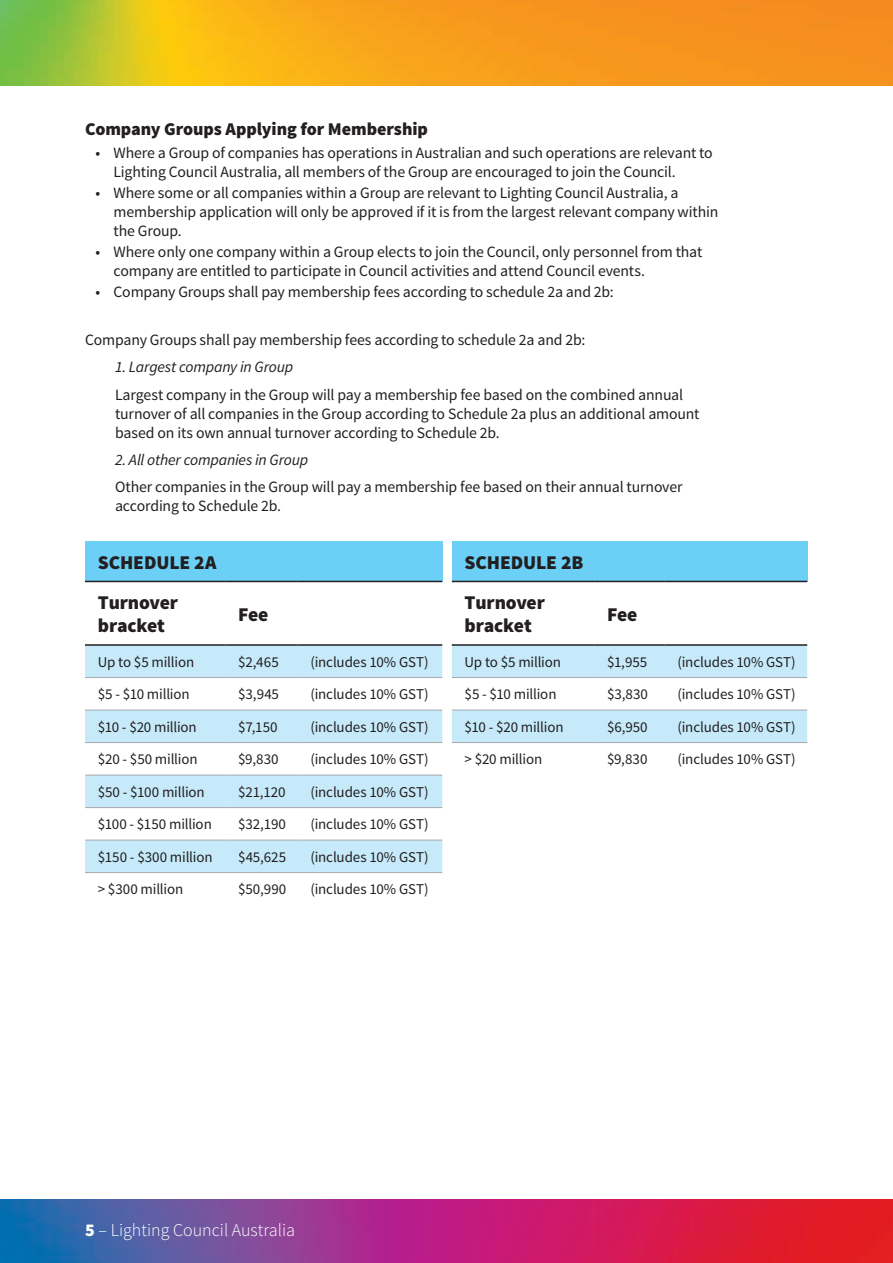
<style>
.page{position:relative;width:893px;height:1263px;background:#fff}
.page>*{position:absolute;margin:0;border:0;box-sizing:border-box;transform-origin:0 0}
.t1{font:900 19.5px/40.2px "Source Sans Pro";letter-spacing:-.005em;color:#231f20}
.t2{font:900 18px "Source Sans Pro";letter-spacing:-.005em;color:#231f20}
.t3{font:300 18px "Source Sans Pro";color:#fff}
.t4{font:15.75px/18.9px "Source Sans Pro";letter-spacing:-.01em;color:#231f20}
.t5{font:italic 15.75px "Source Sans Pro";letter-spacing:-.015em;color:#231f20}
.t6{font:15px "Source Sans Pro";letter-spacing:-.01em;color:#231f20}
.s1{font-weight:900}
</style>
<div class="page">
<img style="left:0;top:1199px;width:893px;height:64px">
<img style="left:0;top:0;width:893px;height:85px">
<div style="left:85px;top:541px;width:357px;height:40px;background:#6bcff6"></div>
<svg style="left:85px;top:646px;width:357px;height:226px;fill:#c6eafa"></svg>
<hr style="left:85px;top:581px;width:140px;height:1px;background:#231f20">
<hr style="left:225px;top:581px;width:73px;height:1px;background:#231f20">
<hr style="left:298px;top:581px;width:144px;height:1px;background:#231f20">
<hr style="left:85px;top:644px;width:140px;height:2px;background:#231f20">
<hr style="left:225px;top:644px;width:73px;height:2px;background:#231f20">
<hr style="left:298px;top:644px;width:144px;height:2px;background:#231f20">
<hr style="left:85px;top:677px;width:140px;height:1px;background:#a8a9ad">
<hr style="left:225px;top:677px;width:73px;height:1px;background:#a8a9ad">
<hr style="left:298px;top:677px;width:144px;height:1px;background:#a8a9ad">
<hr style="left:85px;top:710px;width:140px;height:1px;background:#a8a9ad">
<hr style="left:225px;top:710px;width:73px;height:1px;background:#a8a9ad">
<hr style="left:298px;top:710px;width:144px;height:1px;background:#a8a9ad">
<hr style="left:85px;top:742px;width:140px;height:1px;background:#a8a9ad">
<hr style="left:225px;top:742px;width:73px;height:1px;background:#a8a9ad">
<hr style="left:298px;top:742px;width:144px;height:1px;background:#a8a9ad">
<hr style="left:85px;top:775px;width:140px;height:1px;background:#a8a9ad">
<hr style="left:225px;top:775px;width:73px;height:1px;background:#a8a9ad">
<hr style="left:298px;top:775px;width:144px;height:1px;background:#a8a9ad">
<hr style="left:85px;top:807px;width:140px;height:1px;background:#a8a9ad">
<hr style="left:225px;top:807px;width:73px;height:1px;background:#a8a9ad">
<hr style="left:298px;top:807px;width:144px;height:1px;background:#a8a9ad">
<hr style="left:85px;top:840px;width:140px;height:1px;background:#a8a9ad">
<hr style="left:225px;top:840px;width:73px;height:1px;background:#a8a9ad">
<hr style="left:298px;top:840px;width:144px;height:1px;background:#a8a9ad">
<hr style="left:85px;top:872px;width:140px;height:1px;background:#a8a9ad">
<hr style="left:225px;top:872px;width:73px;height:1px;background:#a8a9ad">
<hr style="left:298px;top:872px;width:144px;height:1px;background:#a8a9ad">
<div style="left:452px;top:541px;width:355px;height:40px;background:#6bcff6"></div>
<svg style="left:452px;top:646px;width:355px;height:96px"></svg>
<hr style="left:452px;top:581px;width:142px;height:1px;background:#231f20">
<hr style="left:594px;top:581px;width:71px;height:1px;background:#231f20">
<hr style="left:665px;top:581px;width:142px;height:1px;background:#231f20">
<hr style="left:452px;top:644px;width:142px;height:2px;background:#231f20">
<hr style="left:594px;top:644px;width:71px;height:2px;background:#231f20">
<hr style="left:665px;top:644px;width:142px;height:2px;background:#231f20">
<hr style="left:452px;top:677px;width:142px;height:1px;background:#a8a9ad">
<hr style="left:594px;top:677px;width:71px;height:1px;background:#a8a9ad">
<hr style="left:665px;top:677px;width:142px;height:1px;background:#a8a9ad">
<hr style="left:452px;top:710px;width:142px;height:1px;background:#a8a9ad">
<hr style="left:594px;top:710px;width:71px;height:1px;background:#a8a9ad">
<hr style="left:665px;top:710px;width:142px;height:1px;background:#a8a9ad">
<hr style="left:452px;top:742px;width:142px;height:1px;background:#a8a9ad">
<hr style="left:594px;top:742px;width:71px;height:1px;background:#a8a9ad">
<hr style="left:665px;top:742px;width:142px;height:1px;background:#a8a9ad">
<p class="t2" style="left:85px;top:117px;width:344px">Company Groups Applying for Membership</p>
<p class="t4" style="left:114px;top:143px;width:601px;text-indent:-18px">• Where a Group of companies has operations in Australian and such operations are relevant to<br>Lighting Council Australia, all members of the Group are encouraged to join the Council.</p>
<p class="t4" style="left:114px;top:183px;width:606px;text-indent:-18px">• Where some or all companies within a Group are relevant to Lighting Council Australia, a membership application will only be approved if it is from the largest relevant company within the Group.</p>
<p class="t4" style="left:114px;top:242px;width:590px;text-indent:-18px">• Where only one company within a Group elects to join the Council, only personnel from that company are entitled to participate in Council activities and attend Council events.</p>
<p class="t4" style="left:96px;top:282px;width:520px">• Company Groups shall pay membership fees according to schedule 2a and 2b:</p>
<p class="t4" style="left:85px;top:331px;width:502px">Company Groups shall pay membership fees according to schedule 2a and 2b:</p>
<p class="t5" style="left:115px;top:357px;width:180px">1. Largest company in Group</p>
<p class="t4" style="left:115px;top:385px;width:586px">Largest company in the Group will pay a membership fee based on the combined annual turnover of all companies in the Group according to Schedule 2a plus an additional amount based on its own annual turnover according to Schedule 2b.</p>
<p class="t5" style="left:115px;top:450px;width:195px">2. All other companies in Group</p>
<p class="t4" style="left:115px;top:478px;width:569px">Other companies in the Group will pay a membership fee based on their annual turnover according to Schedule 2b.</p>
<p class="t1" style="left:98px;top:543px;width:120px">SCHEDULE 2A<br>Turnover</p>
<p class="t1" style="left:98px;top:606px;width:69px">bracket</p>
<p class="t1" style="left:238px;top:595px;width:32px">Fee</p>
<p class="t6" style="left:98px;top:653px;width:98px">Up to $5 million</p>
<p class="t6" style="left:238px;top:653px;width:42px">$2,465</p>
<p class="t6" style="left:310px;top:653px;width:120px">(includes 10% GST)</p>
<p class="t6" style="left:98px;top:685px;width:93px">$5 - $10 million</p>
<p class="t6" style="left:238px;top:685px;width:42px">$3,945</p>
<p class="t6" style="left:310px;top:685px;width:120px">(includes 10% GST)</p>
<p class="t6" style="left:98px;top:718px;width:101px">$10 - $20 million</p>
<p class="t6" style="left:238px;top:718px;width:41px">$7,150</p>
<p class="t6" style="left:310px;top:718px;width:120px">(includes 10% GST)</p>
<p class="t6" style="left:98px;top:750px;width:101px">$20 - $50 million</p>
<p class="t6" style="left:238px;top:750px;width:42px">$9,830</p>
<p class="t6" style="left:310px;top:750px;width:120px">(includes 10% GST)</p>
<p class="t6" style="left:98px;top:783px;width:108px">$50 - $100 million</p>
<p class="t6" style="left:238px;top:783px;width:49px">$21,120</p>
<p class="t6" style="left:310px;top:783px;width:120px">(includes 10% GST)</p>
<p class="t6" style="left:98px;top:815px;width:116px">$100 - $150 million</p>
<p class="t6" style="left:238px;top:815px;width:49px">$32,190</p>
<p class="t6" style="left:310px;top:815px;width:120px">(includes 10% GST)</p>
<p class="t6" style="left:98px;top:848px;width:116px">$150 - $300 million</p>
<p class="t6" style="left:238px;top:848px;width:50px">$45,625</p>
<p class="t6" style="left:310px;top:848px;width:120px">(includes 10% GST)</p>
<p class="t6" style="left:98px;top:880px;width:87px">&gt; $300 million</p>
<p class="t6" style="left:238px;top:880px;width:50px">$50,990</p>
<p class="t6" style="left:310px;top:880px;width:120px">(includes 10% GST)</p>
<p class="t1" style="left:465px;top:543px;width:120px">SCHEDULE 2B<br>Turnover</p>
<p class="t1" style="left:465px;top:606px;width:69px">bracket</p>
<p class="t1" style="left:607px;top:595px;width:32px">Fee</p>
<p class="t6" style="left:465px;top:653px;width:98px">Up to $5 million</p>
<p class="t6" style="left:607px;top:653px;width:42px">$1,955</p>
<p class="t6" style="left:677px;top:653px;width:120px">(includes 10% GST)</p>
<p class="t6" style="left:465px;top:685px;width:93px">$5 - $10 million</p>
<p class="t6" style="left:607px;top:685px;width:43px">$3,830</p>
<p class="t6" style="left:677px;top:685px;width:120px">(includes 10% GST)</p>
<p class="t6" style="left:465px;top:718px;width:101px">$10 - $20 million</p>
<p class="t6" style="left:607px;top:718px;width:42px">$6,950</p>
<p class="t6" style="left:677px;top:718px;width:120px">(includes 10% GST)</p>
<p class="t6" style="left:465px;top:750px;width:79px">&gt; $20 million</p>
<p class="t6" style="left:607px;top:750px;width:42px">$9,830</p>
<p class="t6" style="left:677px;top:750px;width:120px">(includes 10% GST)</p>
<p class="t3" style="left:85px;top:1219px;width:212px"><span class="s1">5</span> – Lighting Council Australia</p>
</div>
